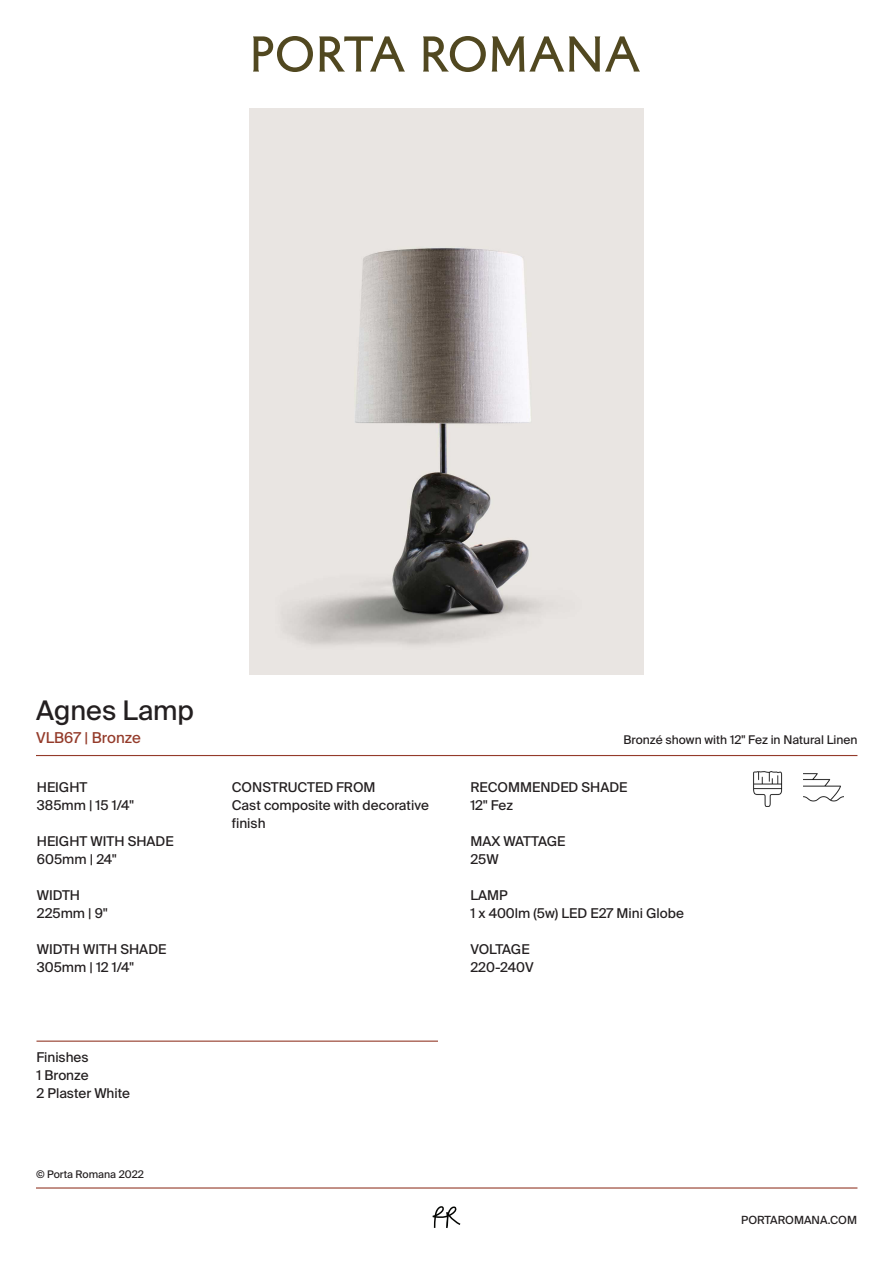
<style>
.page{position:relative;width:893px;height:1263px;background:#fff}
.page>*{position:absolute;margin:0;border:0;box-sizing:border-box;transform-origin:0 0}
.t1{font:27px "Suisse Intl";color:#231f20}
.t2{font:15px "Suisse Intl";color:#943b2a}
.t3{font:13.5px/18px "Suisse Intl";color:#231f20}
.t4{font:12px "Suisse Intl";color:#231f20}
.t5{font:11.25px "Suisse Intl";color:#231f20}
.t6{font:10.5px "Suisse Intl";color:#231f20}
</style>
<div class="page">
<hr style="left:36px;top:755px;width:821px;height:1px;background:#943b2a">
<img style="left:250px;top:108px;width:393px;height:566px">
<svg style="left:253px;top:36px;width:60px;height:36px"></svg>
<svg style="left:319px;top:36px;width:86px;height:36px"></svg>
<svg style="left:423px;top:36px;width:63px;height:36px"></svg>
<svg style="left:492px;top:36px;width:148px;height:36px"></svg>
<hr style="left:36px;top:1040px;width:402px;height:2px;background:#943b2a">
<svg style="left:433px;top:1206px;width:27px;height:22px"></svg>
<hr style="left:36px;top:1187px;width:821px;height:1px;background:#943b2a">
<img style="left:753px;top:772px;width:30px;height:35px">
<img style="left:803px;top:773px;width:40px;height:29px">
<h1 class="t1" style="left:36px;top:695px;width:159px">Agnes Lamp</h1>
<p class="t2" style="left:36px;top:729px;width:106px">VLB67 | Bronze</p>
<p class="t4" style="left:624px;top:733px;width:235px">Bronzé shown with 12" Fez in Natural Linen</p>
<p class="t3" style="left:37px;top:778px;width:99px">HEIGHT<br>385mm | 15 1/4"</p>
<p class="t3" style="left:37px;top:832px;width:138px">HEIGHT WITH SHADE<br>605mm | 24"</p>
<p class="t3" style="left:37px;top:886px;width:72px">WIDTH<br>225mm | 9"</p>
<p class="t3" style="left:37px;top:940px;width:131px">WIDTH WITH SHADE<br>305mm | 12 1/4"</p>
<p class="t3" style="left:36px;top:1048px;width:95px">Finishes<br>1 Bronze<br>2 Plaster White</p>
<p class="t6" style="left:36px;top:1168px;width:109px">© Porta Romana 2022</p>
<p class="t3" style="left:232px;top:778px;width:199px">CONSTRUCTED FROM<br>Cast composite with decorative finish</p>
<p class="t3" style="left:470px;top:778px;width:159px">RECOMMENDED SHADE<br>12" Fez</p>
<p class="t3" style="left:470px;top:832px;width:97px">MAX WATTAGE<br>25W</p>
<p class="t3" style="left:470px;top:886px;width:215px">LAMP<br>1 x 400lm (5w) LED E27 Mini Globe</p>
<p class="t3" style="left:470px;top:940px;width:65px">VOLTAGE<br>220-240V</p>
<p class="t5" style="left:741px;top:1213px;width:117px">PORTAROMANA.COM</p>
</div>
